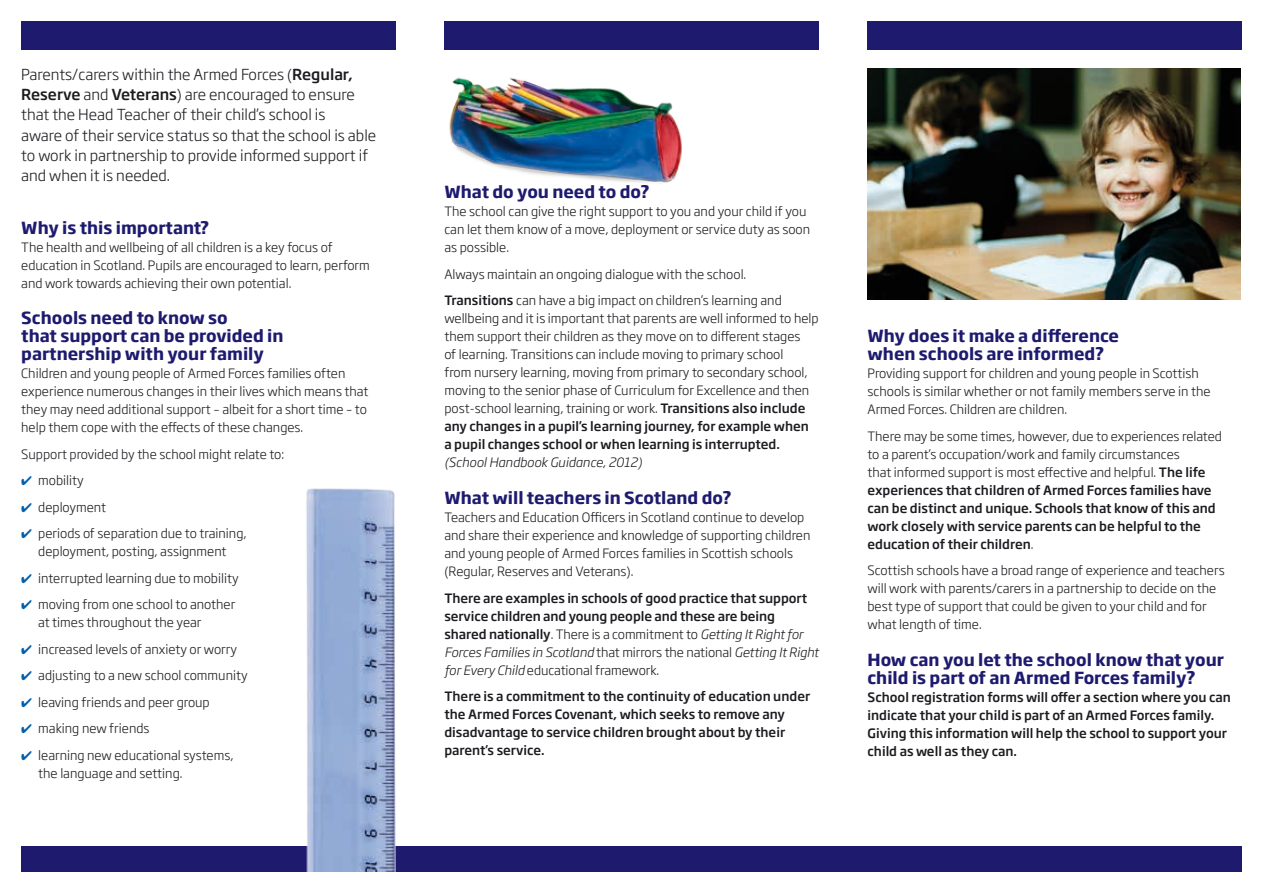
<style>
.page{position:relative;width:1263px;height:893px;background:#fff}
.page>*{position:absolute;margin:0;border:0;box-sizing:border-box;transform-origin:0 0}
.t1{font:700 16.5px/18px "Soho Gothic Pro";color:#1e1b6f}
.t2{font:300 15px/20.2px "Soho Gothic Pro";color:#1b1c20}
.t3{font:300 12.75px/18px "Soho Gothic Pro";color:#1b1c20}
.t4{font:500 12.75px/18px "Soho Gothic Pro";color:#1b1c20}
.t5{font:italic 300 12.75px "Soho Gothic Pro";color:#1b1c20}
.s1{font-weight:500}
.s2{color:#005eab}
.s3{font-weight:300}
.s4{font-weight:300;font-style:italic}
</style>
<div class="page">
<div style="left:867px;top:21px;width:375px;height:29px;background:#1e1b6f"></div>
<div style="left:21px;top:21px;width:374px;height:29px;background:#1e1b6f"></div>
<div style="left:444px;top:21px;width:375px;height:29px;background:#1e1b6f"></div>
<div style="left:21px;top:846px;width:1221px;height:26px;background:#1e1b6f"></div>
<img style="left:449px;top:77px;width:233px;height:106px">
<img style="left:306px;top:488px;width:90px;height:384px">
<img style="left:867px;top:68px;width:374px;height:232px">
<p class="t2" style="left:21px;top:63px;width:356px">Parents/carers within the Armed Forces (<span class="s1">Regular, Reserve</span> and <span class="s1">Veterans</span>) are encouraged to ensure that the Head Teacher of their child’s school is<br>aware of their service status so that the school is able to work in partnership to provide informed support if and when it is needed.</p>
<p class="t1" style="left:21px;top:218px;width:190px">Why is this important?</p>
<p class="t3" style="left:21px;top:238px;width:350px">The health and wellbeing of all children is a key focus of education in Scotland. Pupils are encouraged to learn, perform and work towards achieving their own potential.</p>
<p class="t1" style="left:21px;top:308px;width:264px">Schools need to know so<br>that support can be provided in partnership with your family</p>
<p class="t3" style="left:21px;top:364px;width:349px">Children and young people of Armed Forces families often experience numerous changes in their lives which means that they may need additional support – albeit for a short time – to help them cope with the effects of these changes.</p>
<p class="t3" style="left:21px;top:444px;width:264px">Support provided by the school might relate to:</p>
<p class="t3" style="left:21px;top:471px;width:64px"><span class="s2">✔</span> mobility</p>
<p class="t3" style="left:21px;top:497px;width:86px"><span class="s2">✔</span> deployment</p>
<p class="t3" style="left:21px;top:524px;width:227px;text-align:center"><span class="s2">✔</span> periods of separation due to training, deployment, posting, assignment</p>
<p class="t3" style="left:21px;top:568px;width:219px"><span class="s2">✔</span> interrupted learning due to mobility</p>
<p class="t3" style="left:38px;top:595px;width:199px;text-indent:-17px"><span class="s2">✔</span> moving from one school to another at times throughout the year</p>
<p class="t3" style="left:21px;top:639px;width:217px"><span class="s2">✔</span> increased levels of anxiety or worry</p>
<p class="t3" style="left:21px;top:666px;width:228px"><span class="s2">✔</span> adjusting to a new school community</p>
<p class="t3" style="left:21px;top:692px;width:190px"><span class="s2">✔</span> leaving friends and peer group</p>
<p class="t3" style="left:21px;top:719px;width:130px"><span class="s2">✔</span> making new friends</p>
<p class="t3" style="left:38px;top:745px;width:197px;text-indent:-17px"><span class="s2">✔</span> learning new educational systems, the language and setting.</p>
<p class="t1" style="left:444px;top:182px;width:207px">What do you need to do?</p>
<p class="t3" style="left:444px;top:202px;width:367px">The school can give the right support to you and your child if you can let them know of a move, deployment or service duty as soon as possible.</p>
<p class="t3" style="left:444px;top:260px;width:339px;line-height:26.5px">Always maintain an ongoing dialogue with the school.<br><span class="s1">Transitions</span> can have a big impact on children’s learning and</p>
<p class="t3" style="left:444px;top:309px;width:376px">wellbeing and it is important that parents are well informed to help them support their children as they move on to different stages<br>of learning. Transitions can include moving to primary school<br>from nursery learning, moving from primary to secondary school, moving to the senior phase of Curriculum for Excellence and then post-school learning, training or work. <span class="s1">Transitions also include any changes in a pupil’s learning journey, for example when a pupil changes school or when learning is interrupted.</span></p>
<p class="t5" style="left:444px;top:452px;width:199px">(School Handbook Guidance, 2012)</p>
<p class="t1" style="left:444px;top:488px;width:289px">What will teachers in Scotland do?</p>
<p class="t3" style="left:444px;top:508px;width:367px">Teachers and Education Officers in Scotland continue to develop and share their experience and knowledge of supporting children and young people of Armed Forces families in Scottish schools (Regular, Reserves and Veterans).</p>
<p class="t4" style="left:444px;top:588px;width:376px">There are examples in schools of good practice that support service children and young people and these are being shared nationally<span class="s3">. There is a commitment to</span> <span class="s4">Getting It Right for Forces Families in Scotland</span> <span class="s3">that mirrors the national</span> <span class="s4">Getting It Right for Every Child</span> <span class="s3">educational framework.</span></p>
<p class="t4" style="left:444px;top:687px;width:367px">There is a commitment to the continuity of education under the Armed Forces Covenant, which seeks to remove any disadvantage to service children brought about by their parent’s service.</p>
<p class="t1" style="left:867px;top:326px;width:253px">Why does it make a difference when schools are informed?</p>
<p class="t3" style="left:867px;top:364px;width:345px">Providing support for children and young people in Scottish schools is similar whether or not family members serve in the<br>Armed Forces. Children are children.</p>
<p class="t4" style="left:867px;top:426px;width:356px"><span class="s3">There may be some times, however, due to experiences related to a parent’s occupation/work and family circumstances<br>that informed support is most effective and helpful.</span> The life experiences that children of Armed Forces families have can be distinct and unique. Schools that know of this and work closely with service parents can be helpful to the education of their children<span class="s3">.</span></p>
<p class="t3" style="left:867px;top:561px;width:359px">Scottish schools have a broad range of experience and teachers will work with parents/carers in a partnership to decide on the best type of support that could be given to your child and for what length of time.</p>
<p class="t1" style="left:867px;top:650px;width:358px">How can you let the school know that your child is part of an Armed Forces family?</p>
<p class="t4" style="left:867px;top:687px;width:365px">School registration forms will offer a section where you can indicate that your child is part of an Armed Forces family.<br>Giving this information will help the school to support your child as well as they can.</p>
</div>
